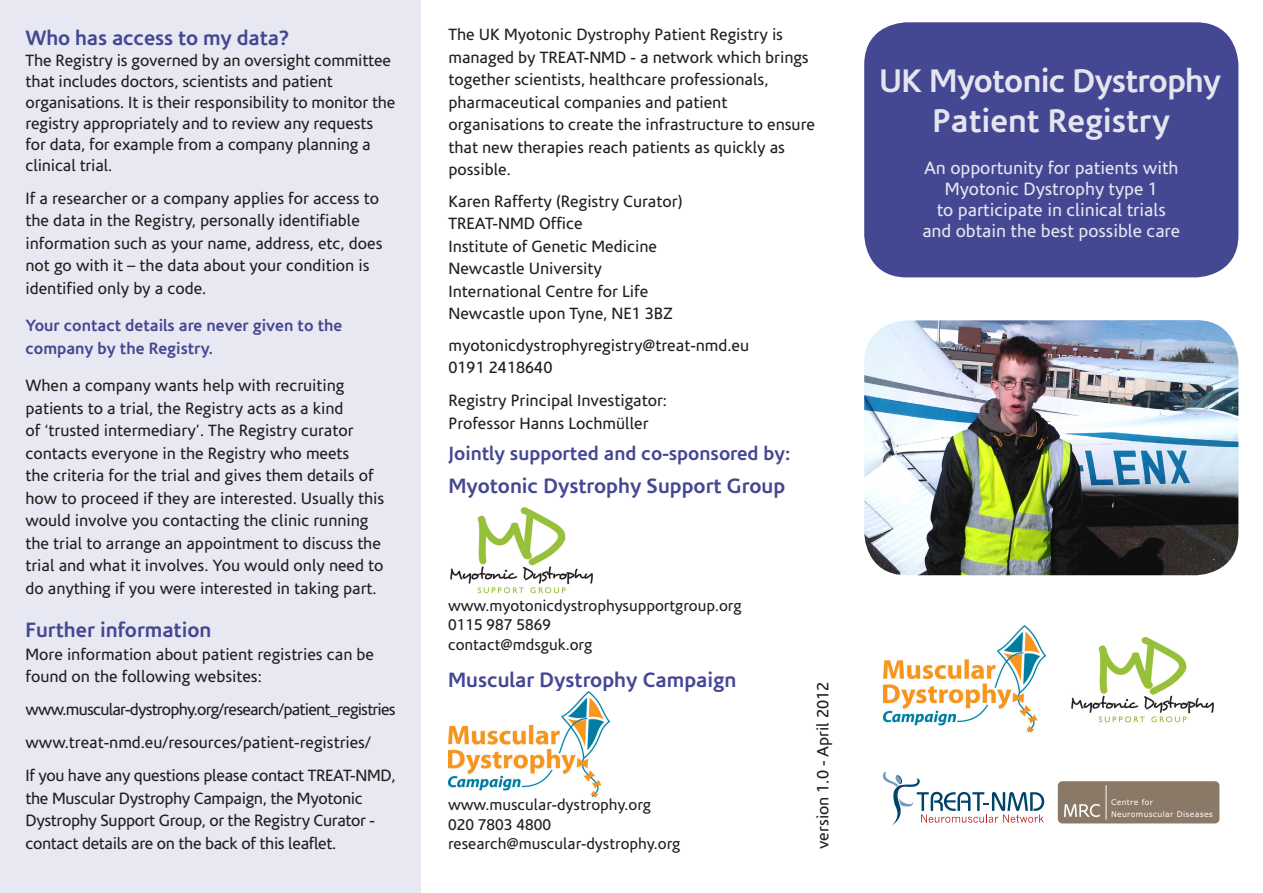
<style>
.page{position:relative;width:1263px;height:893px;background:#fff}
.page>*{position:absolute;margin:0;border:0;box-sizing:border-box;transform-origin:0 0}
.t1{font:700 33px/39.6px "Corisande";letter-spacing:-.02em;color:#e5e5f0;text-align:center}
.t2{font:700 21px "Corisande";color:#444792}
.t3{font:700 21px "Corisande";letter-spacing:-.005em;color:#444892}
.t4{font:700 19.5px "Corisande";color:#444792}
.t5{font:18px/21px "Corisande";color:#e5e5f0;text-align:center}
.t6{font:16.5px/22.5px "Corisande";color:#231f20}
.t7{font:16.5px/33px "Corisande";letter-spacing:-.02em;color:#231f20}
.t8{font:700 16.5px/22.5px "Corisande";color:#444792}
.t9{font:15.75px/19.5px "Corisande";color:#231f20}
.t10{font:7.8px/11.2px "Verdana";letter-spacing:.04em;color:#fff}
</style>
<div class="page">
<img style="left:450px;top:507px;width:143px;height:87px">
<div style="left:0;top:0;width:421px;height:893px;background:#e8e8f2"></div>
<div style="left:864px;top:22px;width:374px;height:255px;background:#444792;border-radius:43px"></div>
<img style="left:864px;top:320px;width:374px;height:255px">
<svg style="left:883px;top:772px;width:161px;height:54px"></svg>
<div style="left:1058px;top:781px;width:161px;height:42px;background:#8a7966;border-radius:5px"></div>
<svg style="left:1064px;top:785px;width:42px;height:35px"></svg>
<img style="left:883px;top:626px;width:162px;height:106px">
<img style="left:1071px;top:637px;width:143px;height:86px">
<img style="left:448px;top:691px;width:162px;height:106px">
<p class="t6" style="left:448px;top:24px;width:368px">The UK Myotonic Dystrophy Patient Registry is managed by TREAT-NMD - a network which brings together scientists, healthcare professionals, pharmaceutical companies and patient organisations to create the infrastructure to ensure that new therapies reach patients as quickly as possible.</p>
<p class="t6" style="left:448px;top:190px;width:235px">Karen Rafferty (Registry Curator)<br>TREAT-NMD Office<br>Institute of Genetic Medicine<br>Newcastle University<br>International Centre for Life<br>Newcastle upon Tyne, NE1 3BZ</p>
<p class="t6" style="left:448px;top:334px;width:302px">myotonicdystrophyregistry@treat-nmd.eu<br>0191 2418640</p>
<p class="t6" style="left:448px;top:390px;width:220px">Registry Principal Investigator:<br>Professor Hanns Lochmüller</p>
<p class="t4" style="left:448px;top:442px;width:343px">Jointly supported and co-sponsored by:</p>
<p class="t2" style="left:448px;top:474px;width:338px">Myotonic Dystrophy Support Group</p>
<p class="t3" style="left:26px;top:26px;width:265px">Who has access to my data?</p>
<p class="t6" style="left:26px;top:50px;width:371px;line-height:21px">The Registry is governed by an oversight committee that includes doctors, scientists and patient organisations. It is their responsibility to monitor the registry appropriately and to review any requests for data, for example from a company planning a clinical trial.</p>
<p class="t6" style="left:26px;top:187px;width:358px">If a researcher or a company applies for access to the data in the Registry, personally identifiable information such as your name, address, etc, does not go with it – the data about your condition is identified only by a code.</p>
<p class="t8" style="left:26px;top:315px;width:318px">Your contact details are never given to the company by the Registry.</p>
<p class="t6" style="left:26px;top:375px;width:360px">When a company wants help with recruiting patients to a trial, the Registry acts as a kind<br>of ‘trusted intermediary’. The Registry curator contacts everyone in the Registry who meets<br>the criteria for the trial and gives them details of how to proceed if they are interested. Usually this would involve you contacting the clinic running the trial to arrange an appointment to discuss the trial and what it involves. You would only need to do anything if you were interested in taking part.</p>
<p class="t2" style="left:26px;top:618px;width:187px">Further information</p>
<p class="t6" style="left:26px;top:643px;width:350px">More information about patient registries can be found on the following websites:</p>
<p class="t7" style="left:26px;top:694px;width:372px">www.muscular-dystrophy.org/research/patient_registries www.treat-nmd.eu/resources/patient-registries/<br>If you have any questions please contact TREAT-NMD,</p>
<p class="t7" style="left:26px;top:787px;width:351px;line-height:22.5px">the Muscular Dystrophy Campaign, the Myotonic<br>Dystrophy Support Group, or the Registry Curator - contact details are on the back of this leaflet.</p>
<p class="t10" style="left:1111px;top:797px;width:103px">Centre for<br>Neuromuscular Diseases</p>
<p class="t1" style="left:879px;top:61px;width:343px">UK Myotonic Dystrophy<br>Patient Registry</p>
<p class="t5" style="left:922px;top:157px;width:259px">An opportunity for patients with<br>Myotonic Dystrophy type 1<br>to participate in clinical trials and obtain the best possible care</p>
<p class="t9" style="left:448px;top:596px;width:295px">www.myotonicdystrophysupportgroup.org<br>0115 987 5869<br>contact@mdsguk.org</p>
<p class="t2" style="left:448px;top:668px;width:290px">Muscular Dystrophy Campaign</p>
<p class="t6" style="left:812px;top:849px;width:169px;rotate:-90deg">version 1.0 - April 2012</p>
<p class="t9" style="left:448px;top:796px;width:234px">www.muscular-dystrophy.org<br>020 7803 4800 research@muscular-dystrophy.org</p>
</div>
